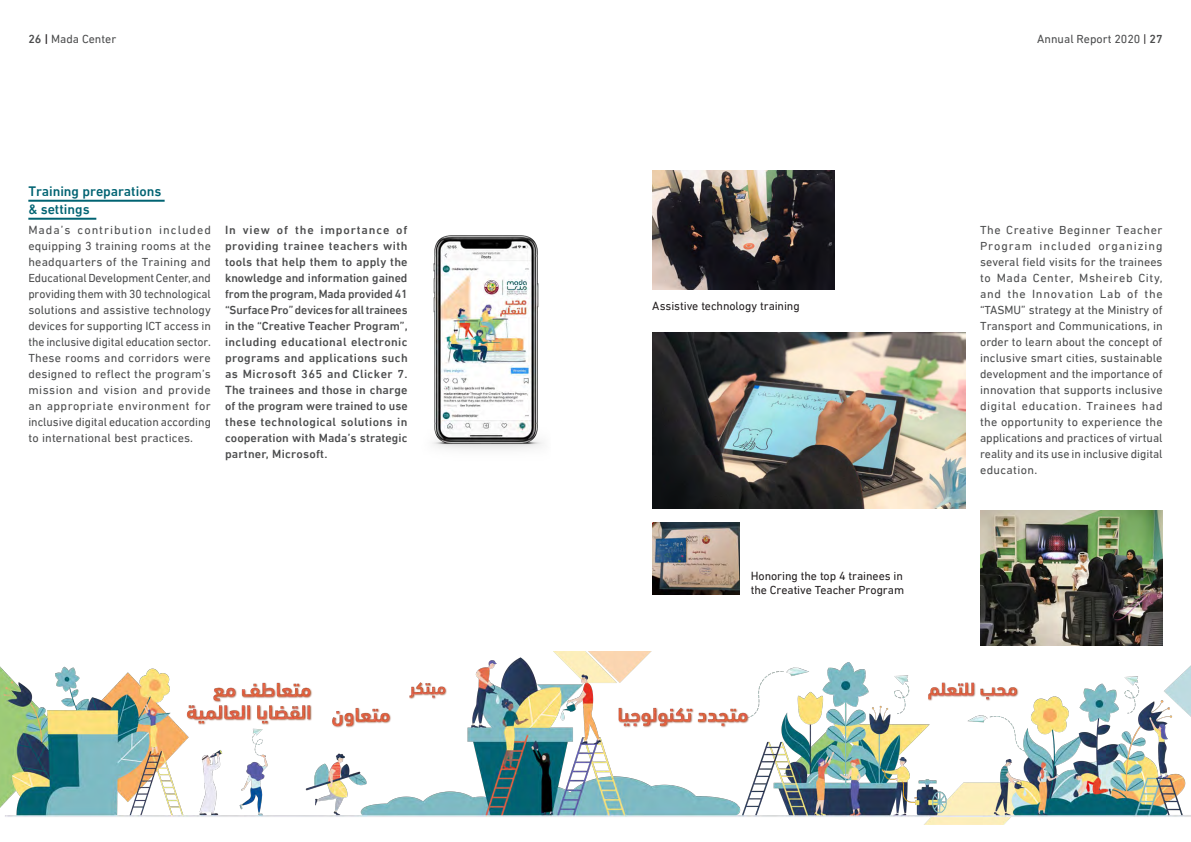
<style>
.page{position:relative;width:1191px;height:842px;background:#fff}
.page>*{position:absolute;margin:0;border:0;box-sizing:border-box;transform-origin:0 0}
.t1{font:500 14px/18px "DIN Next LT Arabic";color:#006372}
.t2{font:12px/16px "DIN Next LT Arabic";color:#4b4c4d;text-align:justify}
.t3{font:500 12px/16px "DIN Next LT Arabic";letter-spacing:.005em;color:#4b4c4d;text-align:justify}
.t4{font:12px/14.4px "DIN Next LT Arabic";letter-spacing:-.005em;color:#231f20}
.s1{font-weight:500}
.s2{font-weight:500;color:#231f20}
.s3{color:#231f20}
</style>
<div class="page">
<hr style="left:28px;top:200px;width:137px;height:2px;background:#006372">
<hr style="left:28px;top:218px;width:68px;height:2px;background:#006372">
<img style="left:0;top:651px;width:1191px;height:174px">
<img style="left:980px;top:511px;width:182px;height:134px">
<img style="left:652px;top:332px;width:314px;height:177px">
<img style="left:432px;top:235px;width:111px;height:215px">
<img style="left:652px;top:171px;width:182px;height:118px">
<img style="left:652px;top:523px;width:87px;height:71px">
<p class="t2" style="left:28px;top:30px;width:89px"><span class="s1">26</span> <span class="s2">|</span> Mada Center</p>
<p class="t2" style="left:1037px;top:30px;width:127px">Annual Report 2020 <span class="s3">|</span> <span class="s1">27</span></p>
<p class="t1" style="left:28px;top:182px;width:134px">Training preparations &amp; settings</p>
<p class="t2" style="left:28px;top:222px;width:184px">Mada’s contribution included equipping 3 training rooms at the headquarters of the Training and Educational Development Center, and providing them with 30 technological solutions and assistive technology devices for supporting ICT access in the inclusive digital education sector.<br>These rooms and corridors were designed to reflect the program’s mission and vision and provide an appropriate environment for inclusive digital education according to international best practices.</p>
<p class="t3" style="left:225px;top:222px;width:184px">In view of the importance of providing trainee teachers with tools that help them to apply the knowledge and information gained from the program, Mada provided 41 “Surface Pro” devices for all trainees in the “Creative Teacher Program”, including educational electronic programs and applications such as Microsoft 365 and Clicker 7.<br>The trainees and those in charge of the program were trained to use these technological solutions in cooperation with Mada’s strategic partner, Microsoft.</p>
<p class="t4" style="left:652px;top:299px;width:149px">Assistive technology training</p>
<p class="t4" style="left:750px;top:568px;width:155px">Honoring the top 4 trainees in the Creative Teacher Program</p>
<p class="t2" style="left:980px;top:222px;width:184px">The Creative Beginner Teacher Program included organizing several field visits for the trainees to Mada Center, Msheireb City, and the Innovation Lab of the “TASMU” strategy at the Ministry of Transport and Communications, in order to learn about the concept of inclusive smart cities, sustainable development and the importance of innovation that supports inclusive digital education. Trainees had the opportunity to experience the applications and practices of virtual reality and its use in inclusive digital education.</p>
</div>
